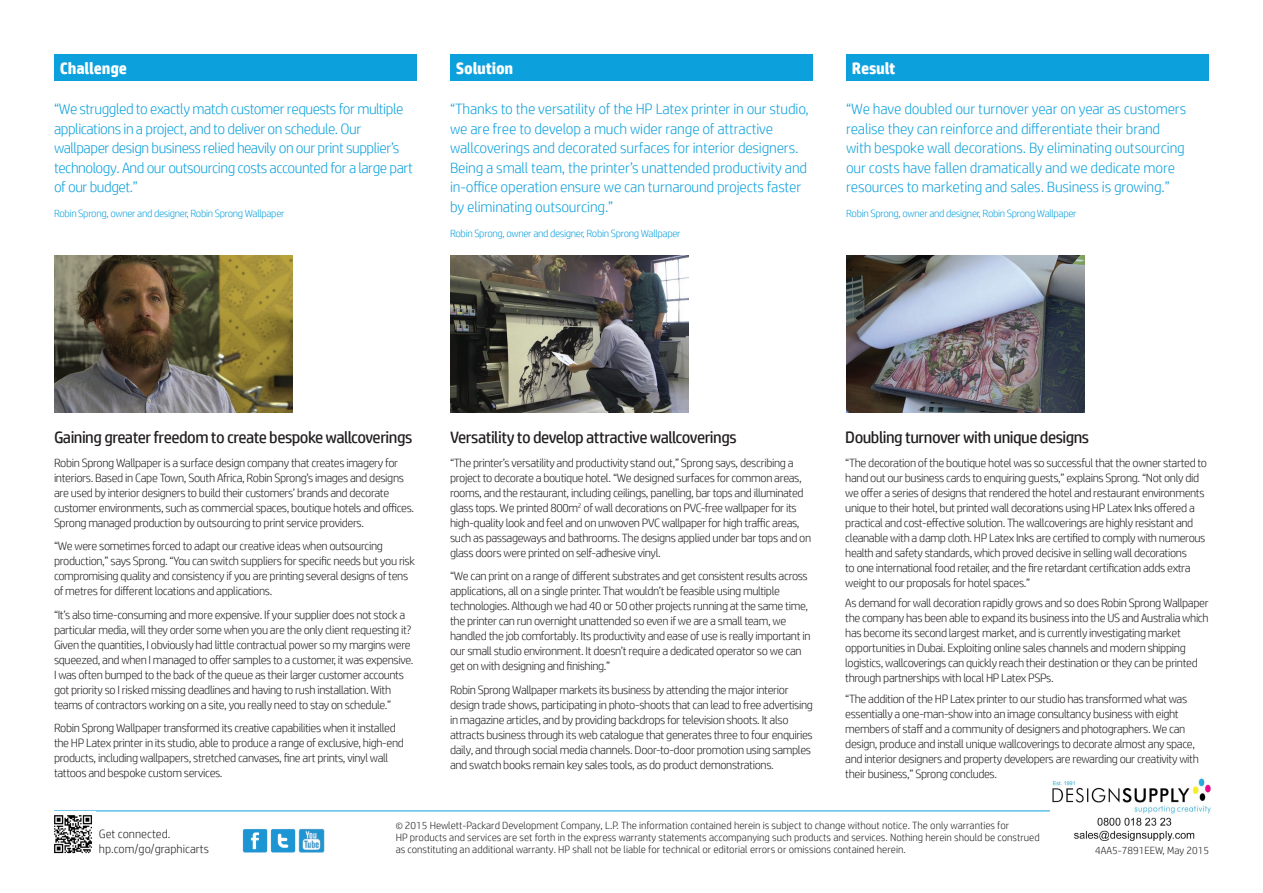
<style>
.page{position:relative;width:1263px;height:893px;background:#fff}
.page>*{position:absolute;margin:0;border:0;box-sizing:border-box;transform-origin:0 0}
.sub-headers{font:16.5px "HP Simplified";letter-spacing:-.03em;color:#231f20}
.t1{font:700 16.5px "HP Simplified";letter-spacing:-.01em;color:#fff}
.t2{font:300 15px/19.5px "HP Simplified";letter-spacing:-.01em;color:#0ca0dd}
.t3{font:300 15px/19.5px "HP Simplified";letter-spacing:-.03em;color:#0ca0dd}
.body{font:300 12px/15px "HP Simplified";letter-spacing:-.03em;color:#231f20}
.body-2{font:300 12px/15px "HP Simplified";color:#231f20}
.Copyright{font:300 10.5px/12px "HP Simplified";color:#231f20}
.t4{font:300 10.5px "HP Simplified";letter-spacing:-.03em;color:#0ca0dd}
.s1{font-size:9px}
</style>
<div class="page">
<hr style="left:54px;top:810px;width:1155px;height:1px;background:#0ca0dd">
<div style="left:54px;top:54px;width:363px;height:27px;background:#0ca0dd"></div>
<div style="left:450px;top:54px;width:363px;height:27px;background:#0ca0dd"></div>
<div style="left:846px;top:54px;width:363px;height:27px;background:#0ca0dd"></div>
<img style="left:242px;top:829px;width:26px;height:24px">
<img style="left:270px;top:829px;width:26px;height:24px">
<img style="left:298px;top:828px;width:26px;height:25px">
<img style="left:450px;top:255px;width:238px;height:157px">
<img style="left:846px;top:255px;width:238px;height:157px">
<img style="left:54px;top:255px;width:238px;height:157px">
<img style="left:54px;top:815px;width:38px;height:39px">
<img style="left:1051px;top:778px;width:160px;height:62px">
<p class="t1" style="left:60px;top:59px;width:69px">Challenge</p>
<p class="t1" style="left:456px;top:59px;width:59px">Solution</p>
<p class="t1" style="left:852px;top:59px;width:45px">Result</p>
<p class="t3" style="left:54px;top:99px;width:360px">“We struggled to exactly match customer requests for multiple applications in a project, and to deliver on schedule. Our wallpaper design business relied heavily on our print supplier’s technology. And our outsourcing costs accounted for a large part of our budget.”</p>
<p class="t4" style="left:54px;top:208px;width:232px">Robin Sprong, owner and designer, Robin Sprong Wallpaper</p>
<p class="t2" style="left:450px;top:99px;width:360px">“Thanks to the versatility of the HP Latex printer in our studio, we are free to develop a much wider range of attractive wallcoverings and decorated surfaces for interior designers.<br>Being a small team, the printer’s unattended productivity and in-office operation ensure we can turnaround projects faster by eliminating outsourcing.”</p>
<p class="t4" style="left:450px;top:227px;width:232px">Robin Sprong, owner and designer, Robin Sprong Wallpaper</p>
<p class="t2" style="left:846px;top:99px;width:342px">“We have doubled our turnover year on year as customers realise they can reinforce and differentiate their brand with bespoke wall decorations. By eliminating outsourcing our costs have fallen dramatically and we dedicate more resources to marketing and sales. Business is growing.”</p>
<p class="t4" style="left:846px;top:208px;width:232px">Robin Sprong, owner and designer, Robin Sprong Wallpaper</p>
<p class="sub-headers" style="left:54px;top:428px;width:360px">Gaining greater freedom to create bespoke wallcoverings</p>
<p class="body" style="left:54px;top:455px;width:362px">Robin Sprong Wallpaper is a surface design company that creates imagery for interiors. Based in Cape Town, South Africa, Robin Sprong’s images and designs are used by interior designers to build their customers’ brands and decorate customer environments, such as commercial spaces, boutique hotels and offices.<br>Sprong managed production by outsourcing to print service providers.</p>
<p class="body" style="left:54px;top:538px;width:362px">“We were sometimes forced to adapt our creative ideas when outsourcing production,” says Sprong. “You can switch suppliers for specific needs but you risk compromising quality and consistency if you are printing several designs of tens of metres for different locations and applications.</p>
<p class="body" style="left:54px;top:607px;width:361px">“It’s also time-consuming and more expensive. If your supplier does not stock a particular media, will they order some when you are the only client requesting it?<br>Given the quantities, I obviously had little contractual power so my margins were squeezed, and when I managed to offer samples to a customer, it was expensive.<br>I was often bumped to the back of the queue as their larger customer accounts got priority so I risked missing deadlines and having to rush installation. With teams of contractors working on a site, you really need to stay on schedule.”</p>
<p class="body" style="left:54px;top:720px;width:351px">Robin Sprong Wallpaper transformed its creative capabilities when it installed the HP Latex printer in its studio, able to produce a range of exclusive, high-end products, including wallpapers, stretched canvases, fine art prints, vinyl wall tattoos and bespoke custom services.</p>
<p class="sub-headers" style="left:450px;top:428px;width:288px">Versatility to develop attractive wallcoverings</p>
<p class="body" style="left:450px;top:455px;width:363px">“The printer’s versatility and productivity stand out,” Sprong says, describing a project to decorate a boutique hotel. “We designed surfaces for common areas, rooms, and the restaurant, including ceilings, panelling, bar tops and illuminated glass tops. We printed 800m<sup>2</sup> of wall decorations on PVC-free wallpaper for its high-quality look and feel and on unwoven PVC wallpaper for high traffic areas, such as passageways and bathrooms. The designs applied under bar tops and on glass doors were printed on self-adhesive vinyl.</p>
<p class="body" style="left:450px;top:568px;width:362px">“We can print on a range of different substrates and get consistent results across applications, all on a single printer. That wouldn’t be feasible using multiple technologies. Although we had 40 or 50 other projects running at the same time, the printer can run overnight unattended so even if we are a small team, we handled the job comfortably. Its productivity and ease of use is really important in our small studio environment. It doesn’t require a dedicated operator so we can get on with designing and finishing.”</p>
<p class="body" style="left:450px;top:682px;width:364px">Robin Sprong Wallpaper markets its business by attending the major interior design trade shows, participating in photo-shoots that can lead to free advertising in magazine articles, and by providing backdrops for television shoots. It also attracts business through its web catalogue that generates three to four enquiries daily, and through social media channels. Door-to-door promotion using samples and swatch books remain key sales tools, as do product demonstrations.</p>
<p class="sub-headers" style="left:845px;top:428px;width:245px">Doubling turnover with unique designs</p>
<p class="body" style="left:845px;top:455px;width:363px">“The decoration of the boutique hotel was so successful that the owner started to hand out our business cards to enquiring guests,” explains Sprong. “Not only did we offer a series of designs that rendered the hotel and restaurant environments unique to their hotel, but printed wall decorations using HP Latex Inks offered a practical and cost-effective solution. The wallcoverings are highly resistant and cleanable with a damp cloth. HP Latex Inks are certified to comply with numerous health and safety standards, which proved decisive in selling wall decorations<br>to one international food retailer, and the fire retardant certification adds extra weight to our proposals for hotel spaces.”</p>
<p class="body" style="left:845px;top:595px;width:365px">As demand for wall decoration rapidly grows and so does Robin Sprong Wallpaper the company has been able to expand its business into the US and Australia which has become its second largest market, and is currently investigating market opportunities in Dubai. Exploiting online sales channels and modern shipping logistics, wallcoverings can quickly reach their destination or they can be printed through partnerships with local HP Latex PSPs.</p>
<p class="body" style="left:845px;top:691px;width:355px">“The addition of the HP Latex printer to our studio has transformed what was essentially a one-man-show into an image consultancy business with eight members of staff and a community of designers and photographers. We can design, produce and install unique wallcoverings to decorate almost any space, and interior designers and property developers are rewarding our creativity with their business,” Sprong concludes.</p>
<p class="body-2" style="left:99px;top:826px;width:112px">Get connected. hp.com/go/graphicarts</p>
<p class="Copyright" style="left:396px;top:819px;width:646px"><span class="s1">©</span> 2015 Hewlett-Packard Development Company, L.P. The information contained herein is subject to change without notice. The only warranties for<br>HP products and services are set forth in the express warranty statements accompanying such products and services. Nothing herein should be construed as constituting an additional warranty. HP shall not be liable for technical or editorial errors or omissions contained herein.</p>
<p class="Copyright" style="left:1095px;top:844px;width:115px">4AA5-7891EEW, May 2015</p>
</div>
